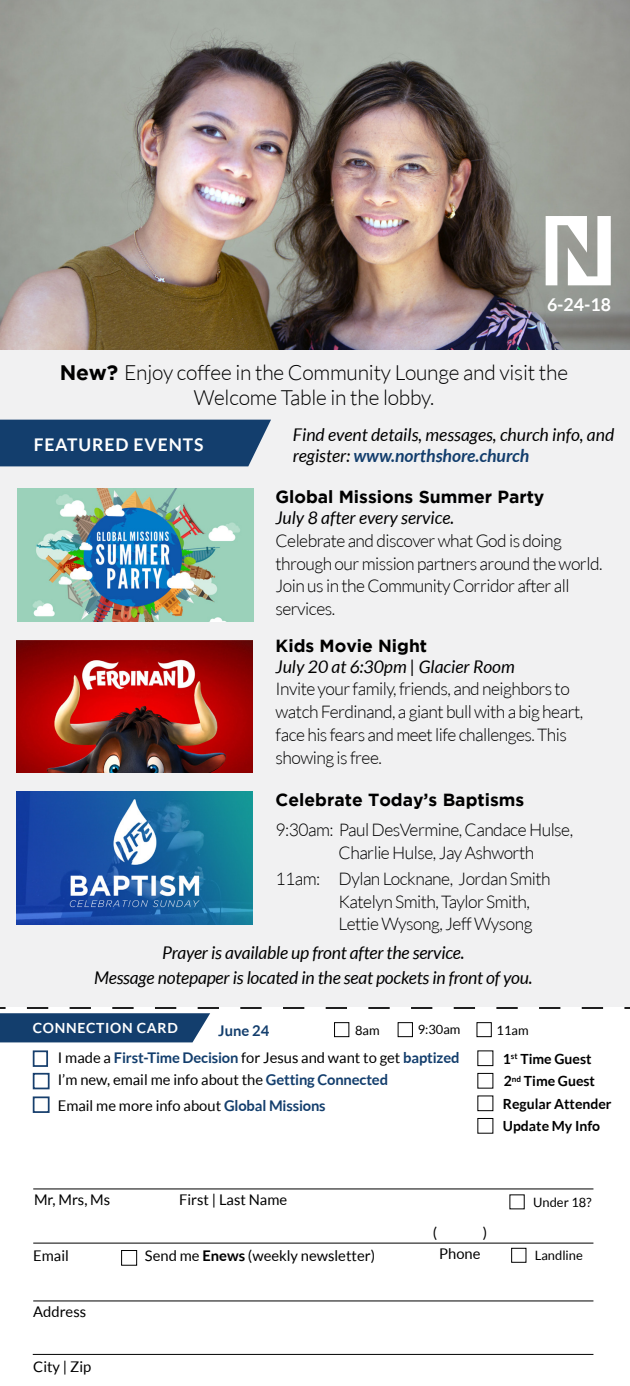
<style>
.page{position:relative;width:630px;height:1386px;background:#fff}
.page>*{position:absolute;margin:0;border:0;box-sizing:border-box;transform-origin:0 0}
.t1{font:300 21px/25.2px "Lato";letter-spacing:-.01em;color:#000;text-align:center}
.t2{font:700 17.68px "Lato";color:#fff}
.t3{font:300 17.5px/22.8px "Lato";letter-spacing:-.03em;color:#000}
.t4{font:italic 17.5px/21px "Lato";letter-spacing:-.01em;color:#000}
.t5{font:700 17.5px "Gotham";color:#000}
.t6{font:700 17.5px "Lato";letter-spacing:.05em;color:#fff}
.t7{font:14.7px/22.8px "Lato";color:#000}
.t8{font:700 14.7px "Lato";color:#133e6d}
.t9{font:700 14px "Lato";color:#000}
.t10{font:700 14px "Lato";letter-spacing:.05em;color:#fff}
.t11{font:12.95px "Lato";color:#000}
.s1{font-family:"Gotham";font-weight:700}
.s2{font-weight:700;color:#133e6d}
.s3{font-weight:700}
</style>
<div class="page">
<hr style="left:33px;top:1300px;width:560px;height:1px;background:#000">
<hr style="left:33px;top:1243px;width:560px;height:1px;background:#000">
<hr style="left:33px;top:1188px;width:560px;height:1px;background:#000">
<div style="left:33px;top:1050px;width:15px;height:17px;border:2px solid #173f6d"></div>
<div style="left:0;top:234px;width:630px;height:773px;background:#f1f1f2"></div>
<img style="left:0;top:0;width:630px;height:350px">
<svg style="left:546px;top:216px;width:65px;height:69px"></svg>
<div style="left:0;top:420px;width:271px;height:46px;background:#133e6d"></div>
<div style="left:511px;top:1248px;width:15px;height:15px;border:1px solid #000"></div>
<div style="left:121px;top:1250px;width:16px;height:16px;border:1px solid #000"></div>
<svg style="left:0;top:1007px;width:630px;height:35px"></svg>
<img style="left:16px;top:791px;width:237px;height:133px">
<hr style="left:33px;top:1354px;width:560px;height:1px;background:#000">
<div style="left:33px;top:1096px;width:17px;height:17px;border:2px solid #173f6d"></div>
<div style="left:33px;top:1073px;width:17px;height:16px;border:2px solid #173f6d"></div>
<img style="left:17px;top:640px;width:236px;height:133px">
<img style="left:17px;top:489px;width:237px;height:133px">
<p class="t2" style="left:547px;top:294px;width:65px">6-24-18</p>
<p class="t1" style="left:60px;top:360px;width:510px"><span class="s1">New?</span> Enjoy coffee in the Community Lounge and visit the<br>Welcome Table in the lobby.</p>
<p class="t6" style="left:34px;top:434px;width:171px">FEATURED EVENTS</p>
<p class="t4" style="left:293px;top:424px;width:323px">Find event details, messages, church info, and register: <span class="s2">www.northshore.church</span></p>
<p class="t5" style="left:275px;top:487px;width:270px">Global Missions Summer Party</p>
<p class="t4" style="left:275px;top:508px;width:180px">July 8 after every service.</p>
<p class="t3" style="left:275px;top:529px;width:329px">Celebrate and discover what God is doing through our mission partners around the world.<br>Join us in the Community Corridor after all services.</p>
<p class="t5" style="left:276px;top:635px;width:153px">Kids Movie Night</p>
<p class="t4" style="left:276px;top:656px;width:241px">July 20 at 6:30pm | Glacier Room</p>
<p class="t3" style="left:276px;top:678px;width:309px">Invite your family, friends, and neighbors to watch Ferdinand, a giant bull with a big heart, face his fears and meet life challenges. This showing is free.</p>
<p class="t5" style="left:276px;top:790px;width:250px">Celebrate Today’s Baptisms</p>
<p class="t3" style="left:339px;top:818px;width:236px;text-indent:-63px">9:30am: Paul DesVermine, Candace Hulse,<br>Charlie Hulse, Jay Ashworth</p>
<p class="t3" style="left:339px;top:867px;width:214px;text-indent:-63px">11am: Dylan Locknane, Jordan Smith<br>Katelyn Smith, Taylor Smith,<br>Lettie Wysong, Jeff Wysong</p>
<p class="t4" style="left:94px;top:941px;width:440px;line-height:24.5px;text-align:center">Prayer is available up front after the service.<br>Message notepaper is located in the seat pockets in front of you.</p>
<p class="t10" style="left:33px;top:1020px;width:147px">CONNECTION CARD</p>
<p class="t8" style="left:218px;top:1022px;width:52px">June 24</p>
<p class="t11" style="left:355px;top:1023px;width:26px">8am</p>
<p class="t11" style="left:418px;top:1022px;width:44px">9:30am</p>
<p class="t11" style="left:497px;top:1023px;width:34px">11am</p>
<p class="t9" style="left:503px;top:1050px;width:90px">1<sup>st</sup> Time Guest</p>
<p class="t7" style="left:58px;top:1046px;width:403px">I made a <span class="s2">First-Time Decision</span> for Jesus and want to get <span class="s2">baptized<br></span>I’m new, email me info about the <span class="s2">Getting Connected</span></p>
<p class="t9" style="left:504px;top:1073px;width:93px">2<sup>nd</sup> Time Guest</p>
<p class="t7" style="left:58px;top:1094px;width:269px">Email me more info about <span class="s2">Global Missions</span></p>
<p class="t9" style="left:503px;top:1096px;width:110px">Regular Attender</p>
<p class="t9" style="left:503px;top:1118px;width:99px">Update My Info</p>
<p class="t7" style="left:179px;top:1188px;width:110px">First | Last Name</p>
<p class="t7" style="left:34px;top:1188px;width:78px">Mr, Mrs, Ms</p>
<p class="t11" style="left:533px;top:1195px;width:60px">Under 18?</p>
<p class="t7" style="left:433px;top:1221px;width:6px">(</p>
<p class="t7" style="left:483px;top:1221px;width:6px">)</p>
<p class="t7" style="left:33px;top:1244px;width:37px">Email</p>
<p class="t7" style="left:439px;top:1243px;width:43px">Phone</p>
<p class="t7" style="left:145px;top:1244px;width:232px">Send me <span class="s3">Enews</span> (weekly newsletter)</p>
<p class="t7" style="left:33px;top:1301px;width:54px">Address</p>
<p class="t7" style="left:33px;top:1355px;width:60px">City | Zip</p>
<p class="t11" style="left:535px;top:1248px;width:50px">Landline</p>
</div>
